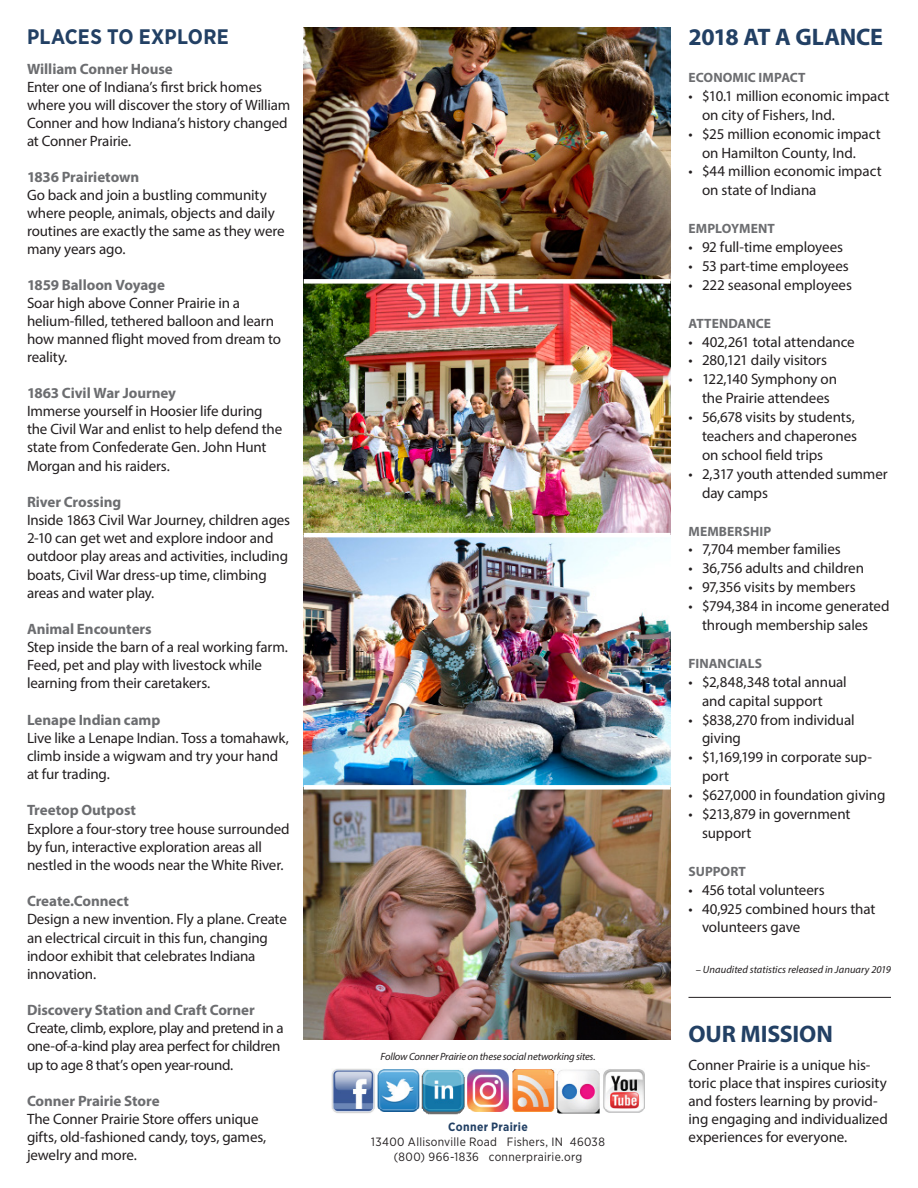
<style>
.page{position:relative;width:918px;height:1188px;background:#fff}
.page>*{position:absolute;margin:0;border:0;box-sizing:border-box;transform-origin:0 0}
.Body_copy{font:700 24px "Myriad Pro";letter-spacing:-.01em;color:#224064}
.Anniversary-New_Hire{font:700 21px "Gotham Narrow";letter-spacing:.01em;color:#224064}
.Body_copy-2{font:15px/18.1px "Myriad Pro";letter-spacing:-.01em;color:#231f20}
.Body_copy-3{font:700 15px "Myriad Pro";letter-spacing:-.005em;color:#6c6d70}
.Body_copy-4{font:700 13.5px "Myriad Pro";letter-spacing:.005em;color:#6c6d70}
.Anniversary-New_Hire-2{font:12px "Gotham Narrow";letter-spacing:.025em;color:#231f20}
.Anniversary-New_Hire-3{font:700 12px "Gotham Narrow";letter-spacing:.03em;color:#224064}
.Body_copy-5{font:italic 10.5px "Myriad Pro";letter-spacing:-.01em;color:#231f20}
</style>
<div class="page">
<img style="left:331px;top:1069px;width:314px;height:45px">
<hr style="left:688px;top:997px;width:203px;height:1px;background:#231f20">
<img style="left:304px;top:27px;width:366px;height:1013px">
<div style="left:304px;top:279px;width:366px;height:5px;background:#fff"></div>
<hr style="left:304px;top:533px;width:366px;height:4px;background:#fff">
<div style="left:304px;top:785px;width:366px;height:5px;background:#fff"></div>
<p class="Anniversary-New_Hire" style="left:27px;top:23px;width:203px">PLACES TO EXPLORE</p>
<p class="Body_copy-3" style="left:27px;top:59px;width:147px">William Conner House</p>
<p class="Body_copy-2" style="left:27px;top:78px;width:265px">Enter one of Indiana’s first brick homes where you will discover the story of William Conner and how Indiana’s history changed at Conner Prairie.</p>
<p class="Body_copy-3" style="left:27px;top:167px;width:114px">1836 Prairietown</p>
<p class="Body_copy-2" style="left:27px;top:186px;width:259px">Go back and join a bustling community where people, animals, objects and daily routines are exactly the same as they were many years ago.</p>
<p class="Body_copy-3" style="left:27px;top:275px;width:139px">1859 Balloon Voyage</p>
<p class="Body_copy-2" style="left:27px;top:294px;width:256px">Soar high above Conner Prairie in a helium-filled, tethered balloon and learn how manned flight moved from dream to reality.</p>
<p class="Body_copy-3" style="left:27px;top:383px;width:150px">1863 Civil War Journey</p>
<p class="Body_copy-2" style="left:27px;top:402px;width:257px">Immerse yourself in Hoosier life during the Civil War and enlist to help defend the state from Confederate Gen. John Hunt Morgan and his raiders.</p>
<p class="Body_copy-3" style="left:27px;top:492px;width:96px">River Crossing</p>
<p class="Body_copy-2" style="left:27px;top:511px;width:265px">Inside 1863 Civil War Journey, children ages 2-10 can get wet and explore indoor and outdoor play areas and activities, including boats, Civil War dress-up time, climbing areas and water play.</p>
<p class="Body_copy-3" style="left:27px;top:619px;width:126px">Animal Encounters</p>
<p class="Body_copy-2" style="left:27px;top:638px;width:262px">Step inside the barn of a real working farm.<br>Feed, pet and play with livestock while learning from their caretakers.</p>
<p class="Body_copy-3" style="left:27px;top:710px;width:135px">Lenape Indian camp</p>
<p class="Body_copy-2" style="left:27px;top:729px;width:263px">Live like a Lenape Indian. Toss a tomahawk, climb inside a wigwam and try your hand at fur trading.</p>
<p class="Body_copy-3" style="left:27px;top:801px;width:110px">Treetop Outpost</p>
<p class="Body_copy-2" style="left:27px;top:819px;width:264px">Explore a four-story tree house surrounded by fun, interactive exploration areas all nestled in the woods near the White River.</p>
<p class="Body_copy-3" style="left:27px;top:891px;width:103px">Create.Connect</p>
<p class="Body_copy-2" style="left:27px;top:910px;width:261px">Design a new invention. Fly a plane. Create an electrical circuit in this fun, changing indoor exhibit that celebrates Indiana innovation.</p>
<p class="Body_copy-3" style="left:27px;top:1000px;width:229px">Discovery Station and Craft Corner</p>
<p class="Body_copy-2" style="left:27px;top:1019px;width:258px">Create, climb, explore, play and pretend in a one-of-a-kind play area perfect for children up to age 8 that’s open year-round.</p>
<p class="Body_copy-3" style="left:27px;top:1091px;width:134px">Conner Prairie Store</p>
<p class="Body_copy-2" style="left:27px;top:1110px;width:241px">The Conner Prairie Store offers unique gifts, old-fashioned candy, toys, games, jewelry and more.</p>
<p class="Body_copy-5" style="left:380px;top:1050px;width:217px">Follow Conner Prairie on these social networking sites.</p>
<p class="Anniversary-New_Hire-3" style="left:448px;top:1119px;width:81px">Conner Prairie</p>
<p class="Anniversary-New_Hire-2" style="left:371px;top:1134px;width:235px">13400 Allisonville Road Fishers, IN 46038</p>
<p class="Anniversary-New_Hire-2" style="left:394px;top:1149px;width:190px">(800) 966-1836 connerprairie.org</p>
<p class="Body_copy" style="left:688px;top:21px;width:196px">2018 AT A GLANCE</p>
<p class="Body_copy-4" style="left:688px;top:69px;width:119px">ECONOMIC IMPACT</p>
<p class="Body_copy-2" style="left:702px;top:86px;width:189px;line-height:18.9px;text-indent:-14px">• $10.1 million economic impact on city of Fishers, Ind.</p>
<p class="Body_copy-2" style="left:702px;top:124px;width:180px;line-height:18.9px;text-indent:-14px">• $25 million economic impact on Hamilton County, Ind.</p>
<p class="Body_copy-2" style="left:702px;top:162px;width:181px;line-height:18.9px;text-indent:-14px">• $44 million economic impact on state of Indiana</p>
<p class="Body_copy-4" style="left:689px;top:220px;width:88px">EMPLOYMENT</p>
<p class="Body_copy-2" style="left:688px;top:238px;width:156px">• 92 full-time employees</p>
<p class="Body_copy-2" style="left:688px;top:257px;width:162px">• 53 part-time employees</p>
<p class="Body_copy-2" style="left:688px;top:276px;width:165px">• 222 seasonal employees</p>
<p class="Body_copy-4" style="left:688px;top:314px;width:84px">ATTENDANCE</p>
<p class="Body_copy-2" style="left:689px;top:332px;width:168px">• 402,261 total attendance</p>
<p class="Body_copy-2" style="left:689px;top:351px;width:140px">• 280,121 daily visitors</p>
<p class="Body_copy-2" style="left:689px;top:370px;width:150px;line-height:18.9px;text-align:center">• 122,140 Symphony on the Prairie attendees</p>
<p class="Body_copy-2" style="left:702px;top:407px;width:157px;line-height:18.9px;text-indent:-14px">• 56,678 visits by students, teachers and chaperones on school field trips</p>
<p class="Body_copy-2" style="left:702px;top:464px;width:187px;line-height:18.9px;text-indent:-14px">• 2,317 youth attended summer day camps</p>
<p class="Body_copy-4" style="left:689px;top:522px;width:84px">MEMBERSHIP</p>
<p class="Body_copy-2" style="left:689px;top:540px;width:154px">• 7,704 member families</p>
<p class="Body_copy-2" style="left:689px;top:559px;width:177px">• 36,756 adults and children</p>
<p class="Body_copy-2" style="left:689px;top:578px;width:169px">• 97,356 visits by members</p>
<p class="Body_copy-2" style="left:689px;top:596px;width:203px;line-height:18.9px;text-align:center">• $794,384 in income generated through membership sales</p>
<p class="Body_copy-4" style="left:689px;top:655px;width:75px">FINANCIALS</p>
<p class="Body_copy-2" style="left:702px;top:672px;width:146px;line-height:18.9px;text-indent:-14px">• $2,848,348 total annual and capital support</p>
<p class="Body_copy-2" style="left:702px;top:710px;width:154px;line-height:18.9px;text-indent:-14px">• $838,270 from individual giving</p>
<p class="Body_copy-2" style="left:702px;top:748px;width:172px;line-height:18.9px;text-indent:-14px">• $1,169,199 in corporate sup&shy;port</p>
<p class="Body_copy-2" style="left:689px;top:786px;width:199px">• $627,000 in foundation giving</p>
<p class="Body_copy-2" style="left:702px;top:804px;width:150px;line-height:18.9px;text-indent:-14px">• $213,879 in government support</p>
<p class="Body_copy-4" style="left:689px;top:862px;width:59px">SUPPORT</p>
<p class="Body_copy-2" style="left:689px;top:880px;width:138px">• 456 total volunteers</p>
<p class="Body_copy-2" style="left:702px;top:899px;width:175px;line-height:18.9px;text-indent:-14px">• 40,925 combined hours that volunteers gave</p>
<p class="Body_copy-5" style="left:696px;top:963px;width:197px">– Unaudited statistics released in January 2019</p>
<p class="Body_copy" style="left:688px;top:1018px;width:146px">OUR MISSION</p>
<p class="Body_copy-2" style="left:688px;top:1056px;width:201px">Conner Prairie is a unique his&shy;toric place that inspires curiosity and fosters learning by provid&shy;ing engaging and individualized experiences for everyone.</p>
</div>
